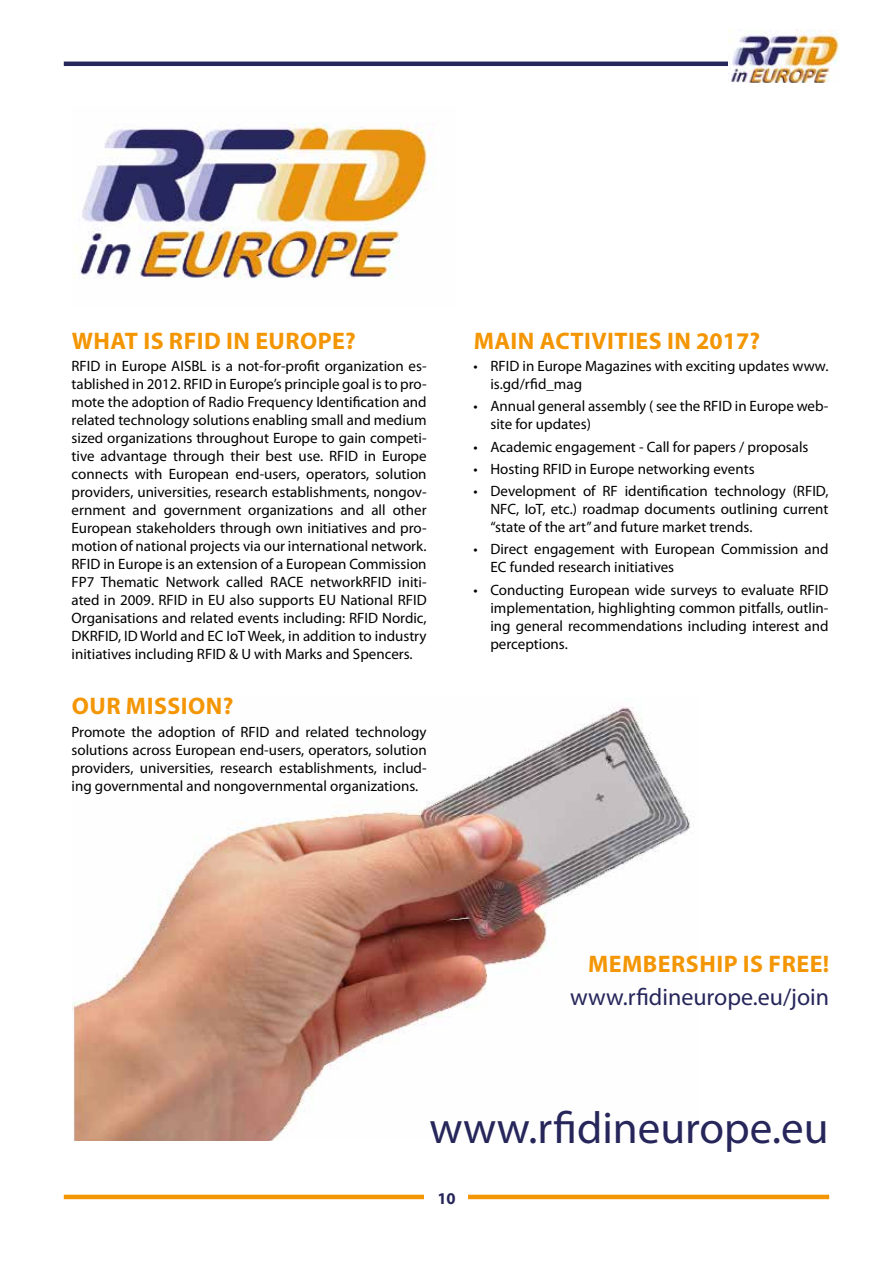
<style>
.page{position:relative;width:893px;height:1263px;background:#fff}
.page>*{position:absolute;margin:0;border:0;box-sizing:border-box;transform-origin:0 0}
.t1{font:45px "Myriad Pro";color:#26265b}
.t2{font:700 24px "Myriad Pro";letter-spacing:.02em;color:#f49604}
.t3{font:24px "Myriad Pro";color:#26265b}
.t4{font:700 16.5px "Myriad Pro";color:#26265b}
.t5{font:15px/18px "Myriad Pro";color:#000;text-align:justify}
</style>
<div class="page">
<hr style="left:64px;top:62px;width:665px;height:4px;background:#26265b">
<hr style="left:64px;top:1195px;width:765px;height:4px;background:#f49604">
<div style="left:424px;top:1191px;width:44px;height:37px;background:#fff"></div>
<img style="left:729px;top:30px;width:110px;height:53px">
<img style="left:72px;top:706px;width:618px;height:435px">
<img style="left:74px;top:123px;width:357px;height:156px">
<h2 class="t2" style="left:72px;top:325px;width:286px">WHAT IS RFID IN EUROPE?</h2>
<p class="t5" style="left:72px;top:357px;width:357px">RFID in Europe AISBL is a not-for-profit organization es&shy;tablished in 2012. RFID in Europe’s principle goal is to pro&shy;mote the adoption of Radio Frequency Identification and related technology solutions enabling small and medium sized organizations throughout Europe to gain competi&shy;tive advantage through their best use. RFID in Europe connects with European end-users, operators, solution providers, universities, research establishments, nongov&shy;ernment and government organizations and all other European stakeholders through own initiatives and pro&shy;motion of national projects via our international network.<br>RFID in Europe is an extension of a European Commission FP7 Thematic Network called RACE networkRFID initi&shy;ated in 2009. RFID in EU also supports EU National RFID Organisations and related events including: RFID Nordic, DKRFID, ID World and EC IoT Week, in addition to industry initiatives including RFID &amp; U with Marks and Spencers.</p>
<h2 class="t2" style="left:72px;top:691px;width:163px">OUR MISSION?</h2>
<p class="t5" style="left:72px;top:722px;width:357px">Promote the adoption of RFID and related technology solutions across European end-users, operators, solution providers, universities, research establishments, includ&shy;ing governmental and nongovernmental organizations.</p>
<h2 class="t2" style="left:474px;top:325px;width:288px">MAIN ACTIVITIES IN 2017?</h2>
<p class="t5" style="left:490px;top:357px;width:340px;text-indent:-17px">• RFID in Europe Magazines with exciting updates www. is.gd/rfid_mag</p>
<p class="t5" style="left:490px;top:397px;width:340px;text-indent:-17px">• Annual general assembly ( see the RFID in Europe web&shy;site for updates)</p>
<p class="t5" style="left:473px;top:437px;width:337px">• Academic engagement - Call for papers / proposals</p>
<p class="t5" style="left:473px;top:459px;width:283px">• Hosting RFID in Europe networking events</p>
<p class="t5" style="left:490px;top:482px;width:340px;text-indent:-17px">• Development of RF identification technology (RFID, NFC, IoT, etc.) roadmap documents outlining current “state of the art” and future market trends.</p>
<p class="t5" style="left:490px;top:540px;width:340px;text-indent:-17px">• Direct engagement with European Commission and<br>EC funded research initiatives</p>
<p class="t5" style="left:490px;top:580px;width:340px;text-indent:-17px">• Conducting European wide surveys to evaluate RFID implementation, highlighting common pitfalls, outlin&shy;ing general recommendations including interest and perceptions.</p>
<h2 class="t2" style="left:588px;top:948px;width:243px">MEMBERSHIP IS FREE!</h2>
<h2 class="t3" style="left:570px;top:982px;width:261px">www.rfidineurope.eu/join</h2>
<h1 class="t1" style="left:429px;top:1100px;width:401px">www.rfidineurope.eu</h1>
<p class="t4" style="left:437px;top:1187px;width:20px">10</p>
</div>
